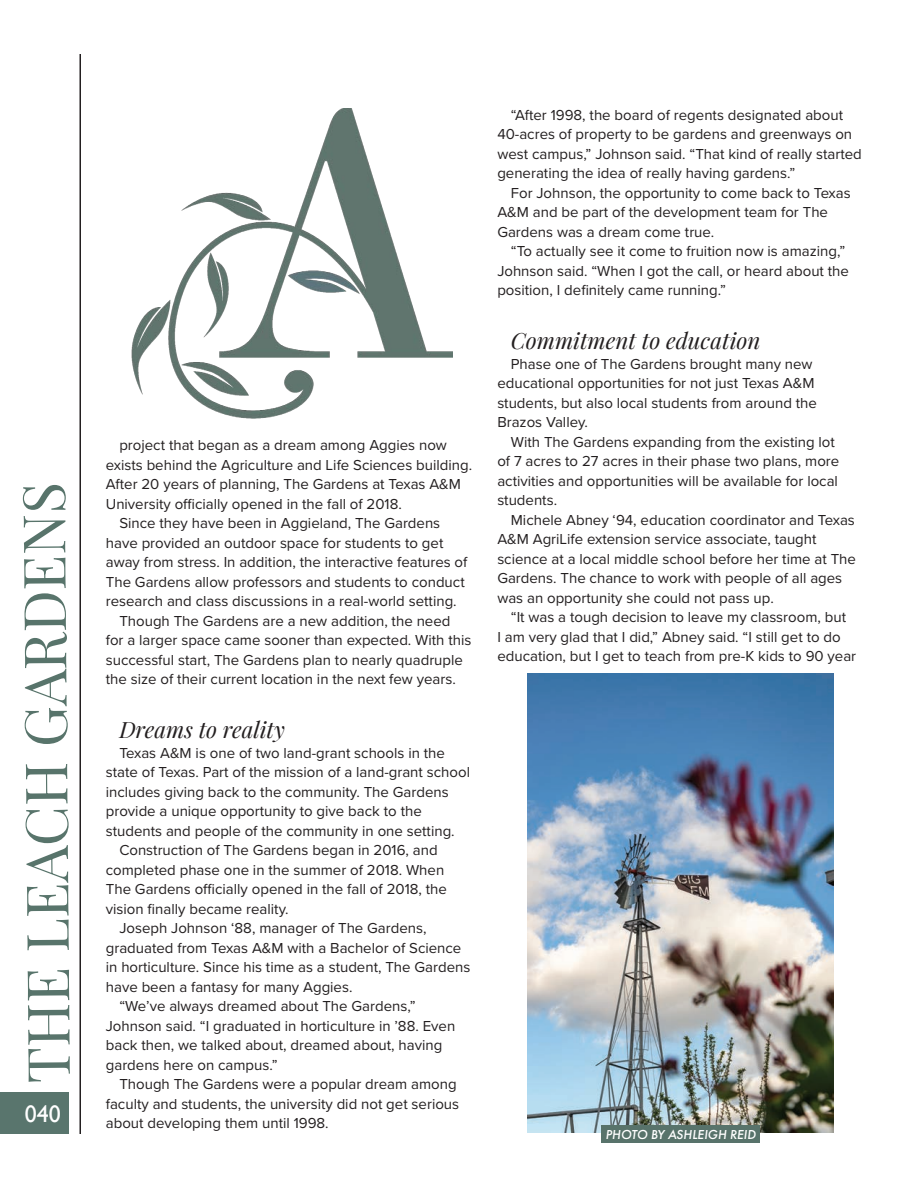
<style>
.page{position:relative;width:918px;height:1188px;background:#fff}
.page>*{position:absolute;margin:0;border:0;box-sizing:border-box;transform-origin:0 0}
.t1{font:58.5px "Playfair Display";color:#58746b}
.t2{font:31.5px "Futura";color:#fff}
.t3{font:24px "Gill Sans";color:#fff}
.t4{font:italic 22.5px "Playfair Display";color:#231f20}
.t5{font:15px "Proxima Nova";color:#231f20}
.t6{font:italic 500 13.5px "Futura PT";color:#fff}
</style>
<div class="page">
<hr style="left:80px;top:54px;width:1px;height:1080px;background:#231f20">
<img style="left:131px;top:108px;width:322px;height:311px">
<img style="left:528px;top:674px;width:305px;height:458px">
<div style="left:602px;top:1125px;width:158px;height:18px;background:#58736b"></div>
<div style="left:0;top:1092px;width:68px;height:42px;background:#59756d"></div>
<p class="t1" style="left:0;top:1083px;width:603px;rotate:-90deg">THE LEACH GARDENS</p>
<p class="t2" style="left:8px;top:1094px;width:56px">040</p>
<p class="t3" style="left:25px;top:1100px;width:37px">040</p>
<p class="t5" style="left:119px;top:434px;width:329px">project that began as a dream among Aggies now</p>
<p class="t5" style="left:106px;top:454px;width:368px">exists behind the Agriculture and Life Sciences building.</p>
<p class="t5" style="left:106px;top:473px;width:357px">After 20 years of planning, The Gardens at Texas A&amp;M</p>
<p class="t5" style="left:106px;top:493px;width:298px">University officially opened in the fall of 2018.</p>
<p class="t5" style="left:119px;top:512px;width:322px">Since they have been in Aggieland, The Gardens</p>
<p class="t5" style="left:106px;top:532px;width:339px">have provided an outdoor space for students to get</p>
<p class="t5" style="left:106px;top:551px;width:363px">away from stress. In addition, the interactive features of</p>
<p class="t5" style="left:106px;top:571px;width:360px">The Gardens allow professors and students to conduct</p>
<p class="t5" style="left:106px;top:590px;width:352px">research and class discussions in a real-world setting.</p>
<p class="t5" style="left:119px;top:610px;width:333px">Though The Gardens are a new addition, the need</p>
<p class="t5" style="left:106px;top:629px;width:367px">for a larger space came sooner than expected. With this</p>
<p class="t5" style="left:106px;top:649px;width:359px">successful start, The Gardens plan to nearly quadruple</p>
<p class="t5" style="left:106px;top:668px;width:352px">the size of their current location in the next few years.</p>
<p class="t4" style="left:119px;top:712px;width:167px">Dreams to reality</p>
<p class="t5" style="left:119px;top:742px;width:327px">Texas A&amp;M is one of two land-grant schools in the</p>
<p class="t5" style="left:106px;top:761px;width:366px">state of Texas. Part of the mission of a land-grant school</p>
<p class="t5" style="left:106px;top:781px;width:344px">includes giving back to the community. The Gardens</p>
<p class="t5" style="left:106px;top:800px;width:317px">provide a unique opportunity to give back to the</p>
<p class="t5" style="left:106px;top:820px;width:350px">students and people of the community in one setting.</p>
<p class="t5" style="left:119px;top:839px;width:320px">Construction of The Gardens began in 2016, and</p>
<p class="t5" style="left:106px;top:859px;width:340px">completed phase one in the summer of 2018. When</p>
<p class="t5" style="left:106px;top:878px;width:343px">The Gardens officially opened in the fall of 2018, the</p>
<p class="t5" style="left:106px;top:898px;width:184px">vision finally became reality.</p>
<p class="t5" style="left:119px;top:917px;width:309px">Joseph Johnson ‘88, manager of The Gardens,</p>
<p class="t5" style="left:106px;top:937px;width:357px">graduated from Texas A&amp;M with a Bachelor of Science</p>
<p class="t5" style="left:106px;top:956px;width:366px">in horticulture. Since his time as a student, The Gardens</p>
<p class="t5" style="left:106px;top:976px;width:248px">have been a fantasy for many Aggies.</p>
<p class="t5" style="left:119px;top:995px;width:298px">“We’ve always dreamed about The Gardens,”</p>
<p class="t5" style="left:106px;top:1015px;width:351px">Johnson said. “I graduated in horticulture in ’88. Even</p>
<p class="t5" style="left:106px;top:1034px;width:338px">back then, we talked about, dreamed about, having</p>
<p class="t5" style="left:106px;top:1054px;width:173px">gardens here on campus.”</p>
<p class="t5" style="left:119px;top:1073px;width:339px">Though The Gardens were a popular dream among</p>
<p class="t5" style="left:106px;top:1093px;width:355px">faculty and students, the university did not get serious</p>
<p class="t5" style="left:106px;top:1112px;width:224px">about developing them until 1998.</p>
<p class="t5" style="left:511px;top:104px;width:334px">“After 1998, the board of regents designated about</p>
<p class="t5" style="left:497px;top:123px;width:356px">40-acres of property to be gardens and greenways on</p>
<p class="t5" style="left:497px;top:143px;width:366px">west campus,” Johnson said. “That kind of really started</p>
<p class="t5" style="left:497px;top:162px;width:299px">generating the idea of really having gardens.”</p>
<p class="t5" style="left:511px;top:182px;width:341px">For Johnson, the opportunity to come back to Texas</p>
<p class="t5" style="left:497px;top:201px;width:332px">A&amp;M and be part of the development team for The</p>
<p class="t5" style="left:497px;top:221px;width:219px">Gardens was a dream come true.</p>
<p class="t5" style="left:511px;top:240px;width:336px">“To actually see it come to fruition now is amazing,”</p>
<p class="t5" style="left:497px;top:260px;width:353px">Johnson said. “When I got the call, or heard about the</p>
<p class="t5" style="left:497px;top:279px;width:230px">position, I definitely came running.”</p>
<p class="t4" style="left:511px;top:323px;width:251px">Commitment to education</p>
<p class="t5" style="left:511px;top:353px;width:303px">Phase one of The Gardens brought many new</p>
<p class="t5" style="left:497px;top:372px;width:319px">educational opportunities for not just Texas A&amp;M</p>
<p class="t5" style="left:497px;top:392px;width:321px">students, but also local students from around the</p>
<p class="t5" style="left:497px;top:411px;width:92px">Brazos Valley.</p>
<p class="t5" style="left:511px;top:431px;width:326px">With The Gardens expanding from the existing lot</p>
<p class="t5" style="left:497px;top:450px;width:344px">of 7 acres to 27 acres in their phase two plans, more</p>
<p class="t5" style="left:497px;top:470px;width:342px">activities and opportunities will be available for local</p>
<p class="t5" style="left:497px;top:489px;width:61px">students.</p>
<p class="t5" style="left:511px;top:509px;width:346px">Michele Abney ‘94, education coordinator and Texas</p>
<p class="t5" style="left:497px;top:528px;width:321px">A&amp;M AgriLife extension service associate, taught</p>
<p class="t5" style="left:497px;top:548px;width:360px">science at a local middle school before her time at The</p>
<p class="t5" style="left:497px;top:567px;width:346px">Gardens. The chance to work with people of all ages</p>
<p class="t5" style="left:497px;top:587px;width:278px">was an opportunity she could not pass up.</p>
<p class="t5" style="left:511px;top:606px;width:337px">“It was a tough decision to leave my classroom, but</p>
<p class="t5" style="left:497px;top:626px;width:345px">I am very glad that I did,” Abney said. “I still get to do</p>
<p class="t5" style="left:497px;top:645px;width:360px">education, but I get to teach from pre-K kids to 90 year</p>
<p class="t6" style="left:605px;top:1126px;width:152px">PHOTO BY ASHLEIGH REID</p>
</div>
